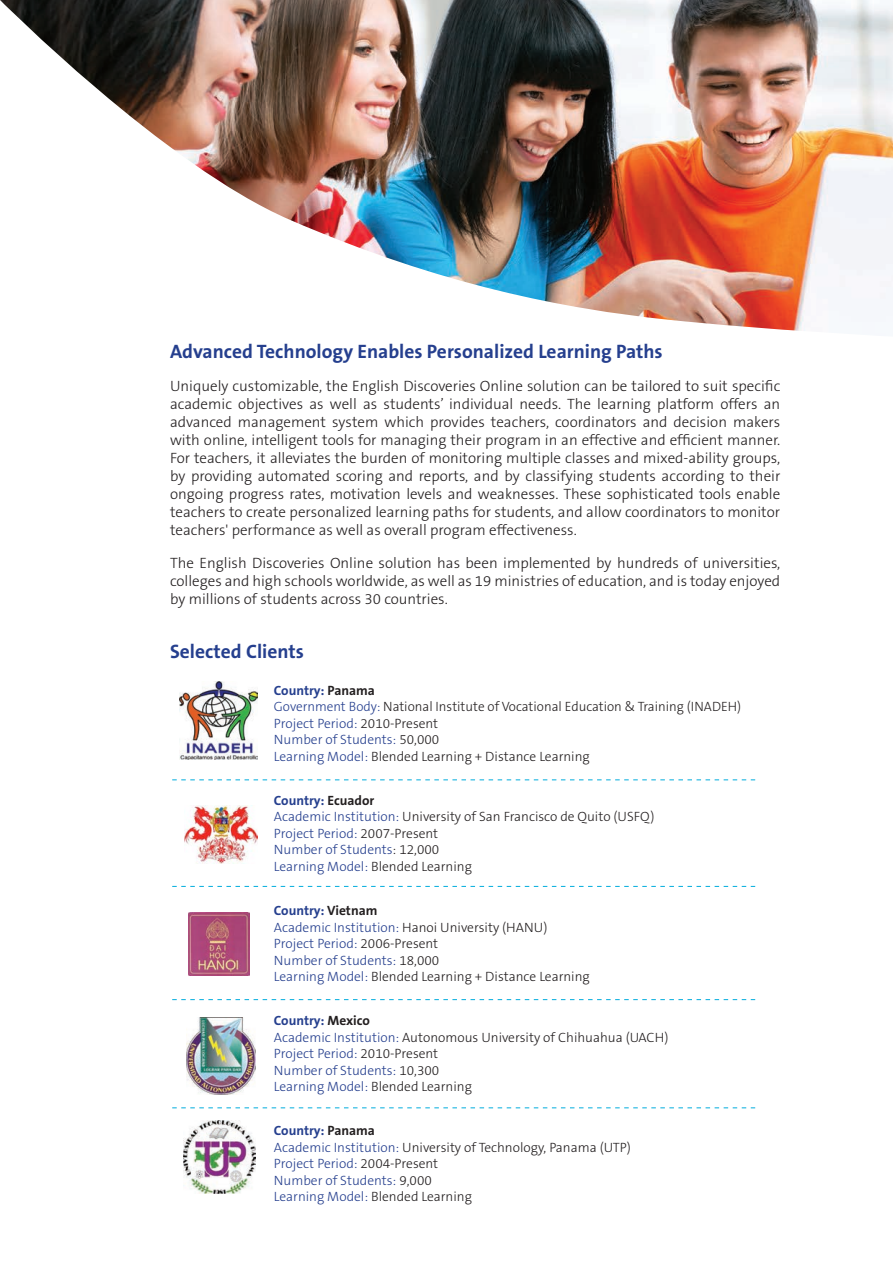
<style>
.page{position:relative;width:893px;height:1263px;background:#fff}
.page>*{position:absolute;margin:0;border:0;box-sizing:border-box;transform-origin:0 0}
.t1{font:700 19.5px "The Sans B7";color:#253f8e}
.t2{font:300 15px/18px "The Sans B3";color:#231f20;text-align:justify}
.t3{font:300 13.5px "The Sans B3";color:#231f20}
.t4{font:300 13.5px "The Sans B3";color:#253f8e}
.t5{font:700 13.5px "The Sans B7";color:#253f8e}
.s1{color:#231f20}
.s2{color:#253f8e}
</style>
<div class="page">
<img style="left:179px;top:681px;width:79px;height:79px">
<img style="left:185px;top:805px;width:72px;height:58px">
<img style="left:188px;top:913px;width:61px;height:63px">
<img style="left:186px;top:1017px;width:70px;height:77px">
<img style="left:184px;top:1120px;width:72px;height:73px">
<svg style="left:172px;top:779px;width:583px;height:1px"></svg>
<svg style="left:172px;top:999px;width:583px;height:1px"></svg>
<svg style="left:172px;top:1107px;width:583px;height:1px"></svg>
<svg style="left:172px;top:886px;width:583px;height:1px"></svg>
<img style="left:0;top:0;width:893px;height:331px">
<p class="t1" style="left:170px;top:341px;width:494px">Advanced Technology Enables Personalized Learning Paths</p>
<p class="t2" style="left:170px;top:377px;width:612px">Uniquely customizable, the English Discoveries Online solution can be tailored to suit specific academic objectives as well as students’ individual needs. The learning platform offers an advanced management system which provides teachers, coordinators and decision makers with online, intelligent tools for managing their program in an effective and efficient manner.<br>For teachers, it alleviates the burden of monitoring multiple classes and mixed-ability groups, by providing automated scoring and reports, and by classifying students according to their ongoing progress rates, motivation levels and weaknesses. These sophisticated tools enable teachers to create personalized learning paths for students, and allow coordinators to monitor teachers' performance as well as overall program effectiveness.</p>
<p class="t2" style="left:170px;top:554px;width:612px">The English Discoveries Online solution has been implemented by hundreds of universities, colleges and high schools worldwide, as well as 19 ministries of education, and is today enjoyed by millions of students across 30 countries.</p>
<p class="t1" style="left:170px;top:641px;width:135px">Selected Clients</p>
<p class="t5" style="left:274px;top:683px;width:103px">Country: <span class="s1">Panama</span></p>
<p class="t3" style="left:274px;top:700px;width:469px"><span class="s2">Government Body:</span> National Institute of Vocational Education &amp; Training (INADEH)</p>
<p class="t4" style="left:274px;top:716px;width:166px">Project Period: <span class="s1">2010-Present</span></p>
<p class="t4" style="left:274px;top:733px;width:167px">Number of Students: <span class="s1">50,000</span></p>
<p class="t3" style="left:274px;top:749px;width:317px"><span class="s2">Learning Model:</span> Blended Learning + Distance Learning</p>
<p class="t5" style="left:274px;top:793px;width:102px">Country: <span class="s1">Ecuador</span></p>
<p class="t3" style="left:274px;top:810px;width:382px"><span class="s2">Academic Institution:</span> University of San Francisco de Quito (USFQ)</p>
<p class="t4" style="left:274px;top:826px;width:166px">Project Period: <span class="s1">2007-Present</span></p>
<p class="t4" style="left:274px;top:843px;width:167px">Number of Students<span class="s1">: 12,000</span></p>
<p class="t3" style="left:274px;top:859px;width:200px"><span class="s2">Learning Model:</span> Blended Learning</p>
<p class="t5" style="left:274px;top:903px;width:105px">Country: <span class="s1">Vietnam</span></p>
<p class="t3" style="left:274px;top:920px;width:275px"><span class="s2">Academic Institution:</span> Hanoi University (HANU)</p>
<p class="t4" style="left:274px;top:936px;width:166px">Project Period: <span class="s1">2006-Present</span></p>
<p class="t4" style="left:274px;top:953px;width:167px">Number of Students: <span class="s1">18,000</span></p>
<p class="t3" style="left:274px;top:969px;width:317px"><span class="s2">Learning Model:</span> Blended Learning + Distance Learning</p>
<p class="t5" style="left:274px;top:1013px;width:97px">Country: <span class="s1">Mexico</span></p>
<p class="t3" style="left:274px;top:1030px;width:396px"><span class="s2">Academic Institution:</span> Autonomous University of Chihuahua (UACH)</p>
<p class="t4" style="left:274px;top:1047px;width:166px">Project Period: <span class="s1">2010-Present</span></p>
<p class="t4" style="left:274px;top:1063px;width:167px">Number of Students: <span class="s1">10,300</span></p>
<p class="t3" style="left:274px;top:1080px;width:200px"><span class="s2">Learning Model:</span> Blended Learning</p>
<p class="t5" style="left:274px;top:1124px;width:103px">Country: <span class="s1">Panama</span></p>
<p class="t3" style="left:274px;top:1140px;width:358px"><span class="s2">Academic Institution:</span> University of Technology, Panama (UTP)</p>
<p class="t4" style="left:274px;top:1157px;width:166px">Project Period: <span class="s1">2004-Present</span></p>
<p class="t4" style="left:274px;top:1173px;width:159px">Number of Students: <span class="s1">9,000</span></p>
<p class="t3" style="left:274px;top:1190px;width:200px"><span class="s2">Learning Model:</span> Blended Learning</p>
</div>
